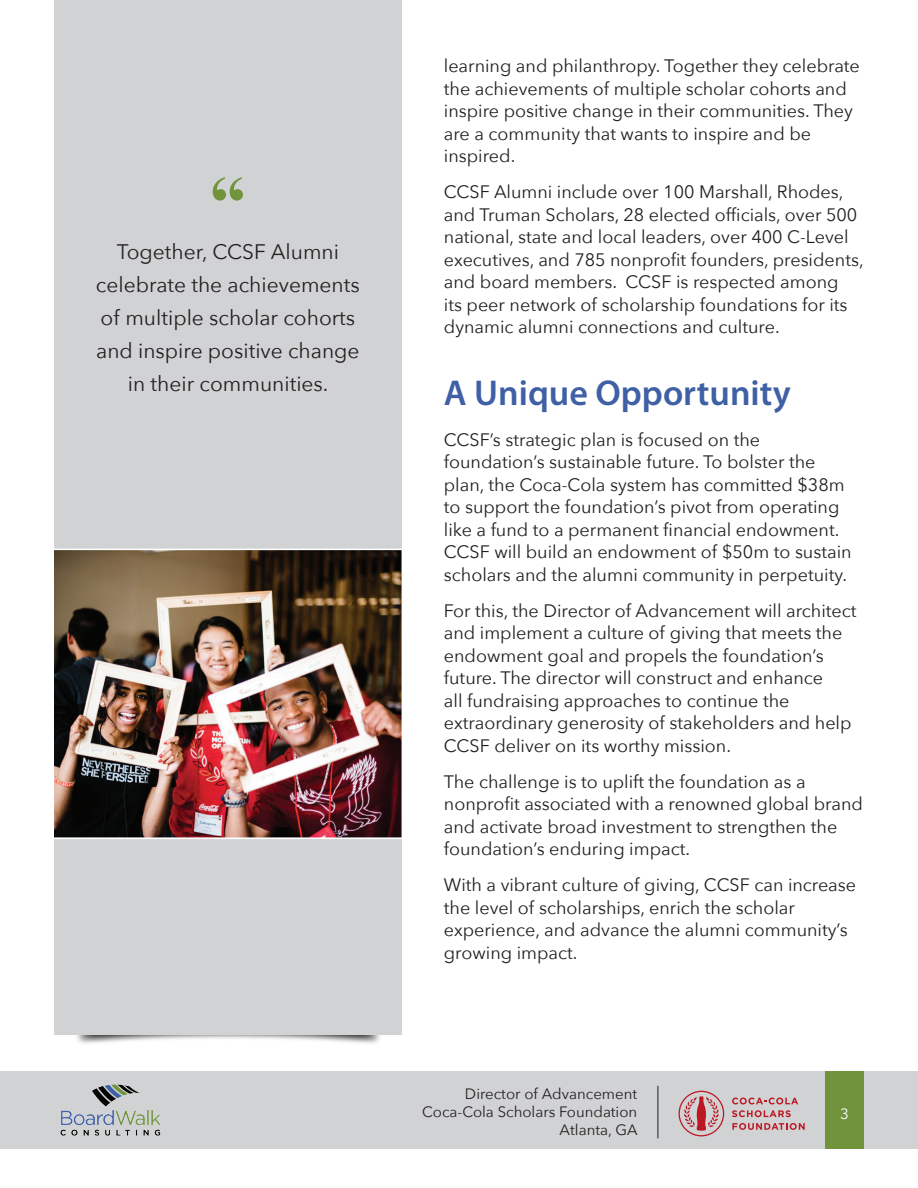
<style>
.page{position:relative;width:918px;height:1188px;background:#fff}
.page>*{position:absolute;margin:0;border:0;box-sizing:border-box;transform-origin:0 0}
.t1{font:700 72px "Times New Roman";color:#70933c}
.t2{font:600 36px "Myriad Pro";color:#3f60a5}
.t3{font:21px/33px "Avenir Next";color:#231f20;text-align:center}
.t4{font:18px/22.5px "Avenir Next";color:#231f20}
.t5{font:15px/18px "Avenir Next";color:#231f20;text-align:right}
.t6{font:15px "Avenir Next";color:#fff}
</style>
<div class="page">
<img style="left:76px;top:1035px;width:129px;height:9px">
<img style="left:251px;top:1035px;width:129px;height:9px">
<div style="left:0;top:1071px;width:918px;height:78px;background:#d1d2d4"></div>
<div style="left:825px;top:1071px;width:39px;height:78px;background:#70933c"></div>
<div style="left:54px;top:0;width:348px;height:1035px;background:#d1d2d4"></div>
<img style="left:60px;top:1084px;width:101px;height:52px">
<hr style="left:658px;top:1086px;width:1px;height:52px;background:#231f20">
<svg style="left:732px;top:1098px;width:66px;height:6px"></svg>
<svg style="left:732px;top:1110px;width:59px;height:7px"></svg>
<svg style="left:732px;top:1123px;width:73px;height:7px"></svg>
<svg style="left:679px;top:1091px;width:45px;height:45px"></svg>
<img style="left:54px;top:548px;width:348px;height:291px">
<h1 class="t1" style="left:210px;top:152px;width:37px">“</h1>
<p class="t3" style="left:96px;top:234px;width:265px">Together, CCSF Alumni celebrate the achievements of multiple scholar cohorts and inspire positive change in their communities.</p>
<p class="t4" style="left:444px;top:54px;width:418px">learning and philanthropy. Together they celebrate the achievements of multiple scholar cohorts and inspire positive change in their communities. They are a community that wants to inspire and be inspired.</p>
<p class="t4" style="left:444px;top:180px;width:421px">CCSF Alumni include over 100 Marshall, Rhodes, and Truman Scholars, 28 elected officials, over 500 national, state and local leaders, over 400 C-Level executives, and 785 nonprofit founders, presidents, and board members. CCSF is respected among<br>its peer network of scholarship foundations for its dynamic alumni connections and culture.</p>
<h2 class="t2" style="left:444px;top:370px;width:348px">A Unique Opportunity</h2>
<p class="t4" style="left:444px;top:428px;width:409px">CCSF’s strategic plan is focused on the foundation’s sustainable future. To bolster the plan, the Coca-Cola system has committed $38m to support the foundation’s pivot from operating like a fund to a permanent financial endowment.<br>CCSF will build an endowment of $50m to sustain scholars and the alumni community in perpetuity.</p>
<p class="t4" style="left:444px;top:599px;width:414px">For this, the Director of Advancement will architect and implement a culture of giving that meets the endowment goal and propels the foundation’s future. The director will construct and enhance<br>all fundraising approaches to continue the extraordinary generosity of stakeholders and help CCSF deliver on its worthy mission.</p>
<p class="t4" style="left:444px;top:770px;width:421px">The challenge is to uplift the foundation as a nonprofit associated with a renowned global brand and activate broad investment to strengthen the foundation’s enduring impact.</p>
<p class="t4" style="left:444px;top:873px;width:414px">With a vibrant culture of giving, CCSF can increase the level of scholarships, enrich the scholar experience, and advance the alumni community’s growing impact.</p>
<p class="t5" style="left:422px;top:1084px;width:217px">Director of Advancement<br>Coca-Cola Scholars Foundation<br>Atlanta, GA</p>
<p class="t6" style="left:840px;top:1102px;width:10px">3</p>
</div>
